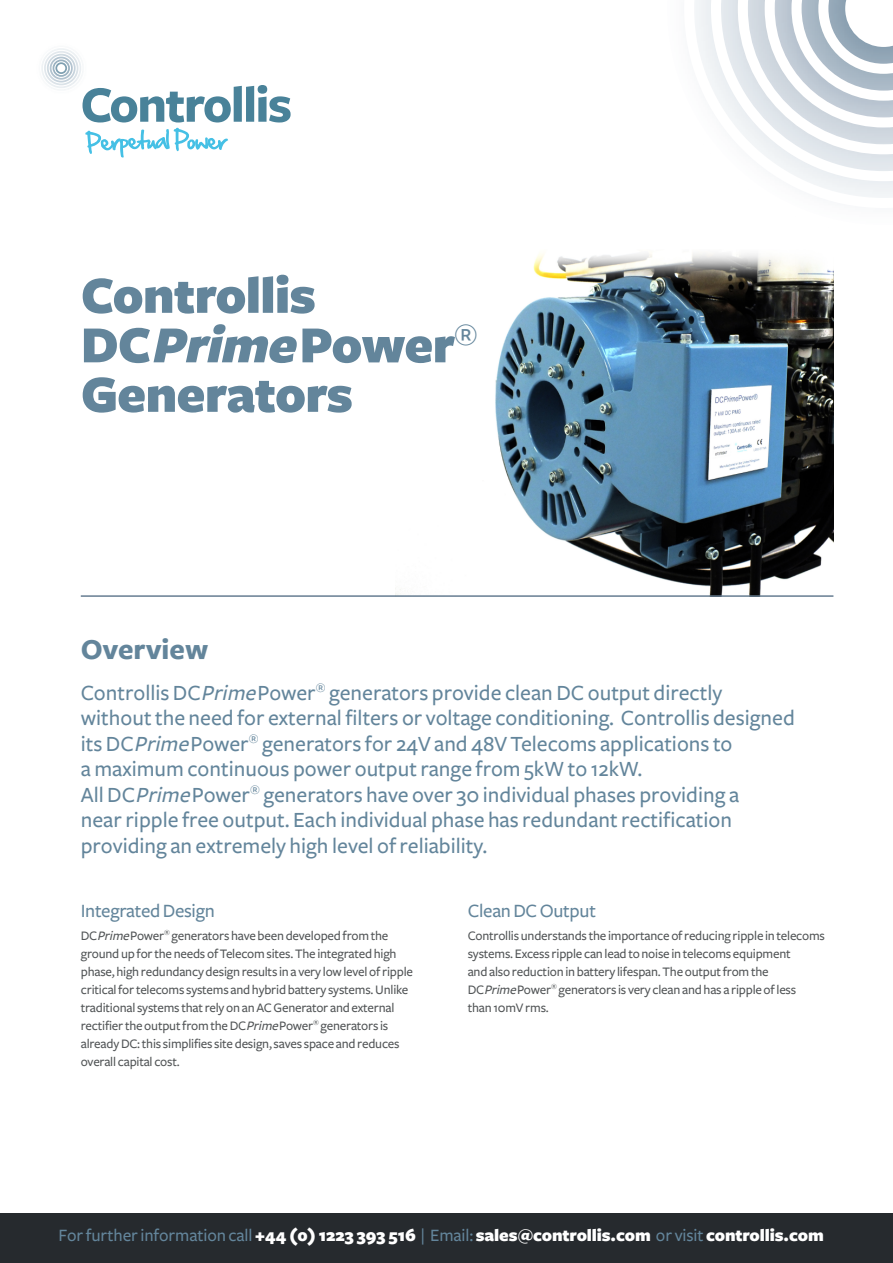
<style>
.page{position:relative;width:893px;height:1263px;background:#fff}
.page>*{position:absolute;margin:0;border:0;box-sizing:border-box;transform-origin:0 0}
.t1{font:900 54px/49.5px "Freight Sans";letter-spacing:-.015em;color:#63859b}
.t2{font:700 30px "Freight Sans";color:#63859b}
.t3{font:500 22.5px/25.5px "Freight Sans";color:#63859b}
.t4{font:500 19.5px "Freight Sans";letter-spacing:-.015em;color:#63859b}
.t5{font:900 18px "Freight Sans";letter-spacing:-.005em;color:#fff}
.t6{font:500 13.5px/18px "Freight Sans";letter-spacing:-.015em;color:#525557}
.s1{font-style:italic}
.s2{font-weight:500;color:#63859b}
</style>
<div class="page">
<img style="left:397px;top:253px;width:436px;height:342px">
<div style="left:0;top:1214px;width:893px;height:49px;background:#262a2e"></div>
<hr style="left:81px;top:595px;width:752px;height:2px;background:#667d91">
<svg style="left:83px;top:85px;width:208px;height:37px"></svg>
<svg style="left:85px;top:128px;width:143px;height:30px"></svg>
<img style="left:83px;top:85px;width:4px;height:9px">
<img style="left:64px;top:71px;width:20px;height:20px">
<img style="left:41px;top:48px;width:40px;height:40px">
<img style="left:44px;top:51px;width:35px;height:34px">
<img style="left:47px;top:54px;width:29px;height:29px">
<img style="left:50px;top:57px;width:23px;height:23px">
<img style="left:53px;top:59px;width:17px;height:18px">
<svg style="left:55px;top:62px;width:12px;height:12px"></svg>
<img style="left:721px;top:0;width:172px;height:171px">
<img style="left:748px;top:0;width:145px;height:144px">
<img style="left:775px;top:0;width:118px;height:117px">
<img style="left:802px;top:0;width:91px;height:91px">
<img style="left:828px;top:0;width:65px;height:64px">
<h1 class="t1" style="left:81px;top:273px;width:398px">Controllis<br>DC<span class="s1">Prime</span>Power<sup>®<br></sup>Generators</h1>
<h2 class="t2" style="left:81px;top:633px;width:129px">Overview</h2>
<p class="t3" style="left:81px;top:680px;width:715px">ControllisDC<span class="s1">Prime</span>Power<sup>®</sup> generators provide cleanDC output directly withoutthe need for externalfilters or voltage conditioning. Controllis designed itsDC<span class="s1">Prime</span>Power<sup>®</sup> generators for 24V and 48V Telecoms applications to amaximumcontinuous power outputrange from5kW to 12kW.<br>AllDC<span class="s1">Prime</span>Power<sup>®</sup> generators have over 30 individual phases providing a nearripple free output. Each individual phase has redundantrectification providing an extremely high level ofreliability.</p>
<h3 class="t4" style="left:81px;top:900px;width:136px">IntegratedDesign</h3>
<p class="t6" style="left:81px;top:927px;width:334px">DC<span class="s1">Prime</span>Power<sup>®</sup> generatorshavebeendevelopedfromthe groundupfortheneedsofTelecomsites.The integratedhigh phase,highredundancydesignresults ina very lowlevelofripple criticalfortelecoms systems andhybridbattery systems.Unlike traditional systems thatrelyonanACGenerator andexternal rectifiertheoutputfromtheDC<span class="s1">Prime</span>Power<sup>®</sup> generators is alreadyDC:this simplifies sitedesign, saves space andreduces overall capital cost.</p>
<h3 class="t4" style="left:468px;top:900px;width:130px">CleanDCOutput</h3>
<p class="t6" style="left:468px;top:927px;width:359px">Controllisunderstands the importanceofreducing ripple intelecoms systems.Excess ripple canleadtonoise intelecoms equipment andalsoreductioninbattery lifespan.Theoutputfromthe DC<span class="s1">Prime</span>Power<sup>®</sup> generators is very cleanandhas a rippleofless than10mVrms.</p>
<h3 class="t5" style="left:58px;top:1225px;width:767px"><span class="s2">Forfurtherinformation call</span> +44 (0) 1223 393 516 <span class="s2">| Email:</span> sales@controllis.com <span class="s2">or visit</span> controllis.com</h3>
</div>
